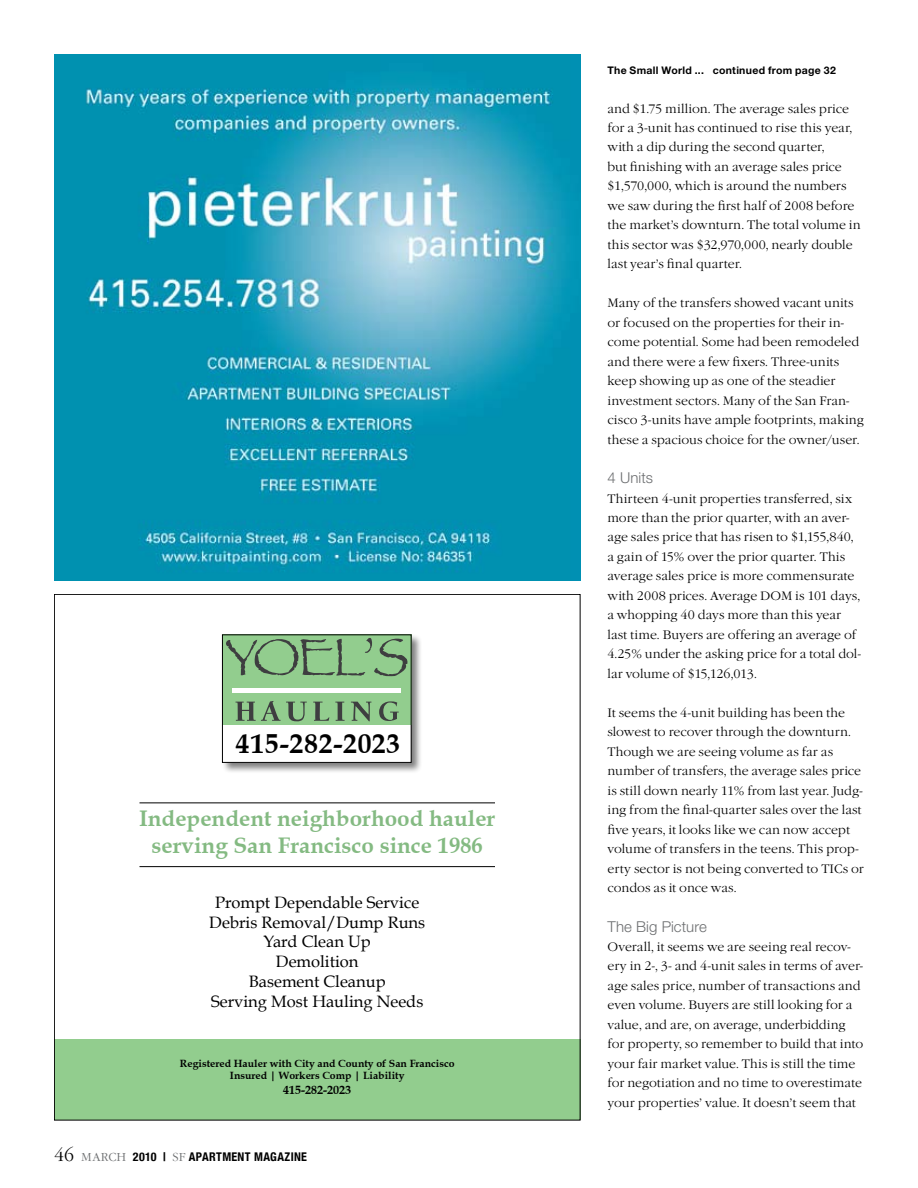
<style>
.page{position:relative;width:918px;height:1188px;background:#fff}
.page>*{position:absolute;margin:0;border:0;box-sizing:border-box;transform-origin:0 0}
.t1{font:700 27.45px "Book Antiqua";letter-spacing:.025em;color:#000}
.t2{font:700 22.5px/27px "Book Antiqua";color:#84ba82;text-align:center}
.t3{font:16.5px/19.8px "Book Antiqua";color:#000;text-align:center}
.t4{font:300 15px "Helvetica Neue";letter-spacing:.005em;color:#6d6f71}
.t5{font:300 12.75px/19.5px "Garamond Itc T";letter-spacing:.005em;color:#000}
.t6{font:700 condensed 12px "Helvetica Neue";letter-spacing:.03em;color:#000}
.t7{font:700 12px "Book Antiqua";color:#000}
.t8{font:700 10.5px/12.6px "Book Antiqua";color:#000;text-align:center}
.t9{font:700 10.5px "Helvetica Neue";letter-spacing:.025em;color:#000}
.s1{font-family:"Garamond Itc T";font-weight:300;font-stretch:normal;font-size:18px}
.s2{font-family:"Garamond Itc T";font-weight:300;font-stretch:normal;color:#6d6f71}
</style>
<div class="page">
<div style="left:54px;top:1040px;width:526px;height:80px;background:#92cd8e"></div>
<hr style="left:140px;top:802px;width:355px;height:1px;background:#000">
<hr style="left:140px;top:866px;width:355px;height:1px;background:#000">
<div style="left:222px;top:634px;width:201px;height:140px;background:#000;opacity:.5"></div>
<div style="left:222px;top:635px;width:189px;height:127px;background:#fff"></div>
<div style="left:222px;top:634px;width:189px;height:91px;background:#92cd8e"></div>
<svg style="left:226px;top:637px;width:182px;height:40px"></svg>
<svg style="left:236px;top:701px;width:71px;height:20px"></svg>
<svg style="left:313px;top:702px;width:16px;height:19px"></svg>
<svg style="left:335px;top:702px;width:10px;height:19px"></svg>
<svg style="left:351px;top:702px;width:20px;height:19px"></svg>
<svg style="left:379px;top:701px;width:20px;height:20px"></svg>
<div style="left:232px;top:688px;width:169px;height:5px;background:#fff"></div>
<div style="left:222px;top:635px;width:189px;height:128px;border:1px solid #000"></div>
<img style="left:54px;top:54px;width:526px;height:526px">
<p class="t1" style="left:236px;top:728px;width:165px">415-282-2023</p>
<p class="t2" style="left:139px;top:805px;width:358px">Independent neighborhood hauler serving San Francisco since 1986</p>
<p class="t3" style="left:209px;top:892px;width:218px">Prompt Dependable Service<br>Debris Removal/Dump Runs<br>Yard Clean Up<br>Demolition<br>Basement Cleanup<br>Serving Most Hauling Needs</p>
<p class="t8" style="left:180px;top:1057px;width:276px">Registered Hauler with City and County of San Francisco<br>Insured | Workers Comp | Liability</p>
<p class="t7" style="left:283px;top:1082px;width:69px">415-282-2023</p>
<p class="t6" style="left:54px;top:1149px;width:255px"><span class="s1">46</span> <span class="s2">March</span> 2010 | <span class="s2">sf</span> APARTMENT MAGAZINE</p>
<p class="t9" style="left:608px;top:63px;width:230px">The Small World ... continued from page 32</p>
<p class="t5" style="left:608px;top:99px;width:255px">and $1.75 million. The average sales price for a 3-unit has continued to rise this year, with a dip during the second quarter,<br>but finishing with an average sales price $1,570,000, which is around the numbers we saw during the first half of 2008 before the market’s downturn. The total volume in this sector was $32,970,000, nearly double last year’s final quarter.</p>
<p class="t5" style="left:608px;top:294px;width:258px">Many of the transfers showed vacant units or focused on the properties for their in&shy;come potential. Some had been remodeled and there were a few fixers. Three-units keep showing up as one of the steadier investment sectors. Many of the San Fran&shy;cisco 3-units have ample footprints, making these a spacious choice for the owner/user.</p>
<p class="t4" style="left:608px;top:468px;width:47px">4 Units</p>
<p class="t5" style="left:608px;top:489px;width:255px">Thirteen 4-unit properties transferred, six more than the prior quarter, with an aver&shy;age sales price that has risen to $1,155,840, a gain of 15% over the prior quarter. This average sales price is more commensurate with 2008 prices. Average DOM is 101 days, a whopping 40 days more than this year last time. Buyers are offering an average of 4.25% under the asking price for a total dol&shy;lar volume of $15,126,013.</p>
<p class="t5" style="left:608px;top:703px;width:258px">It seems the 4-unit building has been the slowest to recover through the downturn.<br>Though we are seeing volume as far as number of transfers, the average sales price is still down nearly 11% from last year. Judg&shy;ing from the final-quarter sales over the last five years, it looks like we can now accept volume of transfers in the teens. This prop&shy;erty sector is not being converted to TICs or condos as it once was.</p>
<p class="t4" style="left:608px;top:917px;width:101px">The Big Picture</p>
<p class="t5" style="left:608px;top:937px;width:257px">Overall, it seems we are seeing real recov&shy;ery in 2-, 3- and 4-unit sales in terms of aver&shy;age sales price, number of transactions and even volume. Buyers are still looking for a value, and are, on average, underbidding for property, so remember to build that into your fair market value. This is still the time for negotiation and no time to overestimate your properties’ value. It doesn’t seem that</p>
</div>
